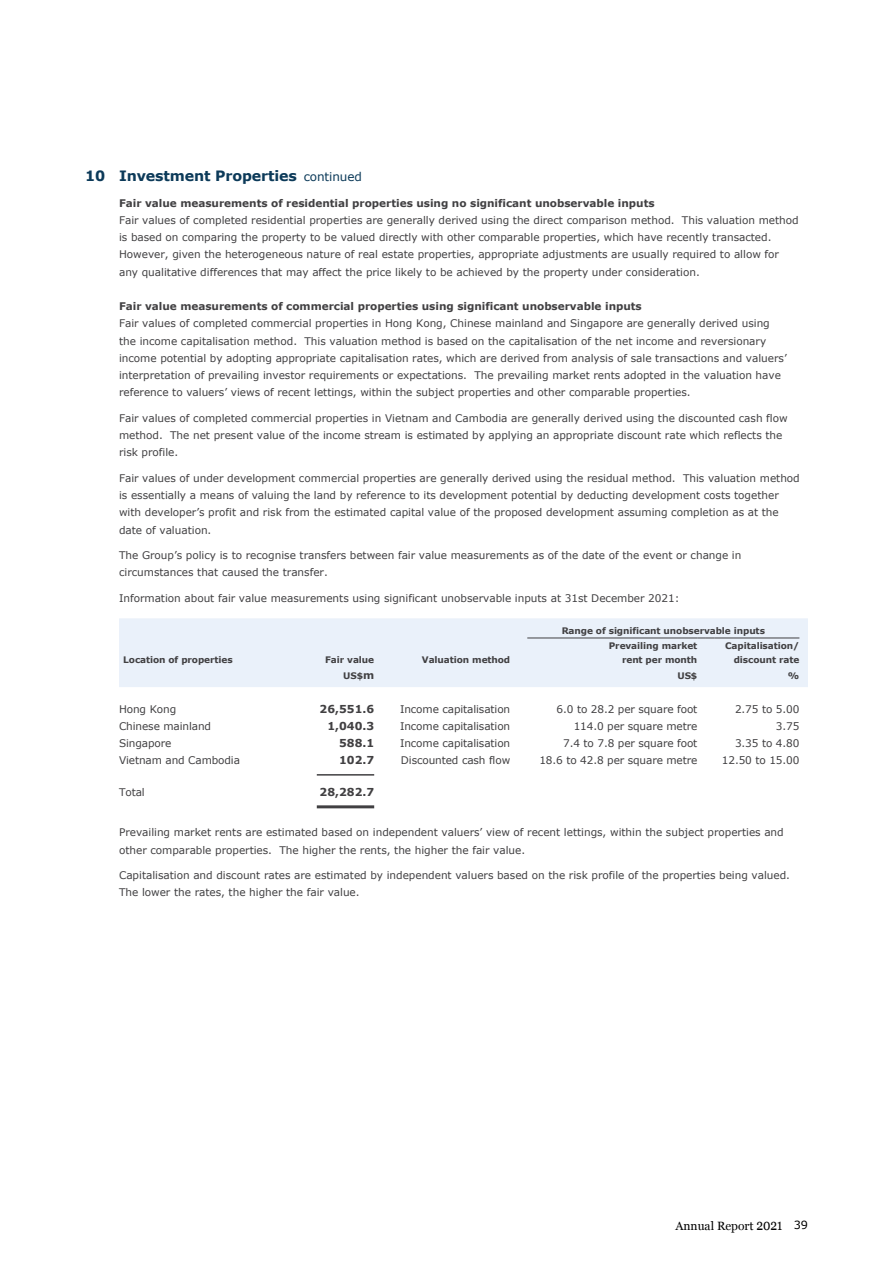
<style>
.page{position:relative;width:893px;height:1263px;background:#fff}
.page>*{position:absolute;margin:0;border:0;box-sizing:border-box;transform-origin:0 0}
.t1{font:700 14.25px "Verdana";letter-spacing:-.01em;color:#0c3a59}
.t2{font:12px "Georgia";color:#000}
.t3{font:700 10.95px "Verdana";color:#414042}
.t4{font:10.5px/17.2px "Verdana";letter-spacing:-.005em;color:#414042}
.t5{font:700 10.5px "Verdana";letter-spacing:-.005em;color:#414042}
.t6{font:700 9px/14.2px "Verdana";letter-spacing:-.01em;color:#414042;text-align:right}
.s1{font-weight:400;font-size:12px}
.s2{font-size:10.5px}
.s3{font-size:15.3px}
.s4{font-family:"Verdana";font-size:11.25px}
</style>
<div class="page">
<div style="left:119px;top:618px;width:689px;height:69px;background:#eaf1fa"></div>
<hr style="left:317px;top:774px;width:57px;height:2px;background:#414042">
<hr style="left:317px;top:805px;width:57px;height:3px;background:#414042">
<hr style="left:527px;top:638px;width:170px;height:1px;background:#414042">
<svg style="left:697px;top:638px;width:17px;height:1px"></svg>
<hr style="left:714px;top:638px;width:85px;height:1px;background:#414042">
<h1 class="t1" style="left:85px;top:167px;width:278px">10 Investment Properties <span class="s1">continued</span></h1>
<p class="t5" style="left:119px;top:196px;width:537px">Fair value measurements of residential properties using no significant unobservable inputs</p>
<p class="t4" style="left:119px;top:211px;width:681px">Fair values of completed residential properties are generally derived using the direct comparison method. This valuation method is based on comparing the property to be valued directly with other comparable properties, which have recently transacted.<br>However, given the heterogeneous nature of real estate properties, appropriate adjustments are usually required to allow for any qualitative differences that may affect the price likely to be achieved by the property under consideration.</p>
<p class="t5" style="left:119px;top:299px;width:524px">Fair value measurements of commercial properties using significant unobservable inputs</p>
<p class="t4" style="left:119px;top:315px;width:669px">Fair values of completed commercial properties in Hong Kong, Chinese mainland and Singapore are generally derived using the income capitalisation method. This valuation method is based on the capitalisation of the net income and reversionary income potential by adopting appropriate capitalisation rates, which are derived from analysis of sale transactions and valuers’ interpretation of prevailing investor requirements or expectations. The prevailing market rents adopted in the valuation have reference to valuers’ views of recent lettings, within the subject properties and other comparable properties.</p>
<p class="t4" style="left:119px;top:409px;width:670px">Fair values of completed commercial properties in Vietnam and Cambodia are generally derived using the discounted cash flow method. The net present value of the income stream is estimated by applying an appropriate discount rate which reflects the risk profile.</p>
<p class="t4" style="left:119px;top:469px;width:682px">Fair values of under development commercial properties are generally derived using the residual method. This valuation method is essentially a means of valuing the land by reference to its development potential by deducting development costs together with developer’s profit and risk from the estimated capital value of the proposed development assuming completion as at the date of valuation.</p>
<p class="t4" style="left:119px;top:547px;width:624px">The Group’s policy is to recognise transfers between fair value measurements as of the date of the event or change in circumstances that caused the transfer.</p>
<p class="t4" style="left:119px;top:589px;width:562px">Information about fair value measurements using significant unobservable inputs at 31st December 2021:</p>
<p class="t6" style="left:562px;top:623px;width:205px">Range of significant unobservable inputs</p>
<p class="t6" style="left:123px;top:653px;width:111px">Location of properties</p>
<p class="t6" style="left:325px;top:653px;width:51px">Fair value</p>
<p class="t6" style="left:422px;top:653px;width:90px">Valuation method</p>
<p class="t6" style="left:609px;top:639px;width:90px">Prevailing market rent per month</p>
<p class="t6" style="left:725px;top:639px;width:76px">Capitalisation/ discount rate</p>
<p class="t6" style="left:343px;top:668px;width:32px">US$<span class="s2">m</span></p>
<p class="t6" style="left:677px;top:668px;width:21px">US$</p>
<p class="t6" style="left:788px;top:668px;width:13px">%</p>
<p class="t4" style="left:119px;top:701px;width:59px">Hong Kong</p>
<p class="t3" style="left:320px;top:702px;width:56px">26,551.6</p>
<p class="t4" style="left:400px;top:701px;width:112px">Income capitalisation</p>
<p class="t4" style="left:557px;top:701px;width:142px">6.0 to 28.2 per square foot</p>
<p class="t4" style="left:735px;top:701px;width:66px">2.75 to 5.00</p>
<p class="t4" style="left:119px;top:718px;width:94px">Chinese mainland</p>
<p class="t3" style="left:327px;top:719px;width:48px">1,040.3</p>
<p class="t4" style="left:400px;top:718px;width:112px">Income capitalisation</p>
<p class="t4" style="left:574px;top:718px;width:125px">114.0 per square metre</p>
<p class="t4" style="left:776px;top:718px;width:25px">3.75</p>
<p class="t4" style="left:119px;top:735px;width:54px">Singapore</p>
<p class="t3" style="left:339px;top:736px;width:37px">588.1</p>
<p class="t4" style="left:400px;top:735px;width:112px">Income capitalisation</p>
<p class="t4" style="left:563px;top:735px;width:136px">7.4 to 7.8 per square foot</p>
<p class="t4" style="left:735px;top:735px;width:66px">3.35 to 4.80</p>
<p class="t4" style="left:119px;top:751px;width:123px">Vietnam and Cambodia</p>
<p class="t3" style="left:339px;top:753px;width:37px">102.7</p>
<p class="t4" style="left:401px;top:751px;width:111px">Discounted cash flow</p>
<p class="t4" style="left:539px;top:751px;width:160px">18.6 to 42.8 per square metre</p>
<p class="t4" style="left:722px;top:751px;width:79px">12.50 to 15.00</p>
<p class="t4" style="left:119px;top:784px;width:27px">Total</p>
<p class="t3" style="left:320px;top:785px;width:56px">28,282.7</p>
<p class="t4" style="left:119px;top:824px;width:666px">Prevailing market rents are estimated based on independent valuers’ view of recent lettings, within the subject properties and other comparable properties. The higher the rents, the higher the fair value.</p>
<p class="t4" style="left:119px;top:867px;width:672px">Capitalisation and discount rates are estimated by independent valuers based on the risk profile of the properties being valued.<br>The lower the rates, the higher the fair value.</p>
<p class="t2" style="left:675px;top:1216px;width:134px">Annual Report <span class="s3">2021</span> <span class="s4">39</span></p>
</div>
